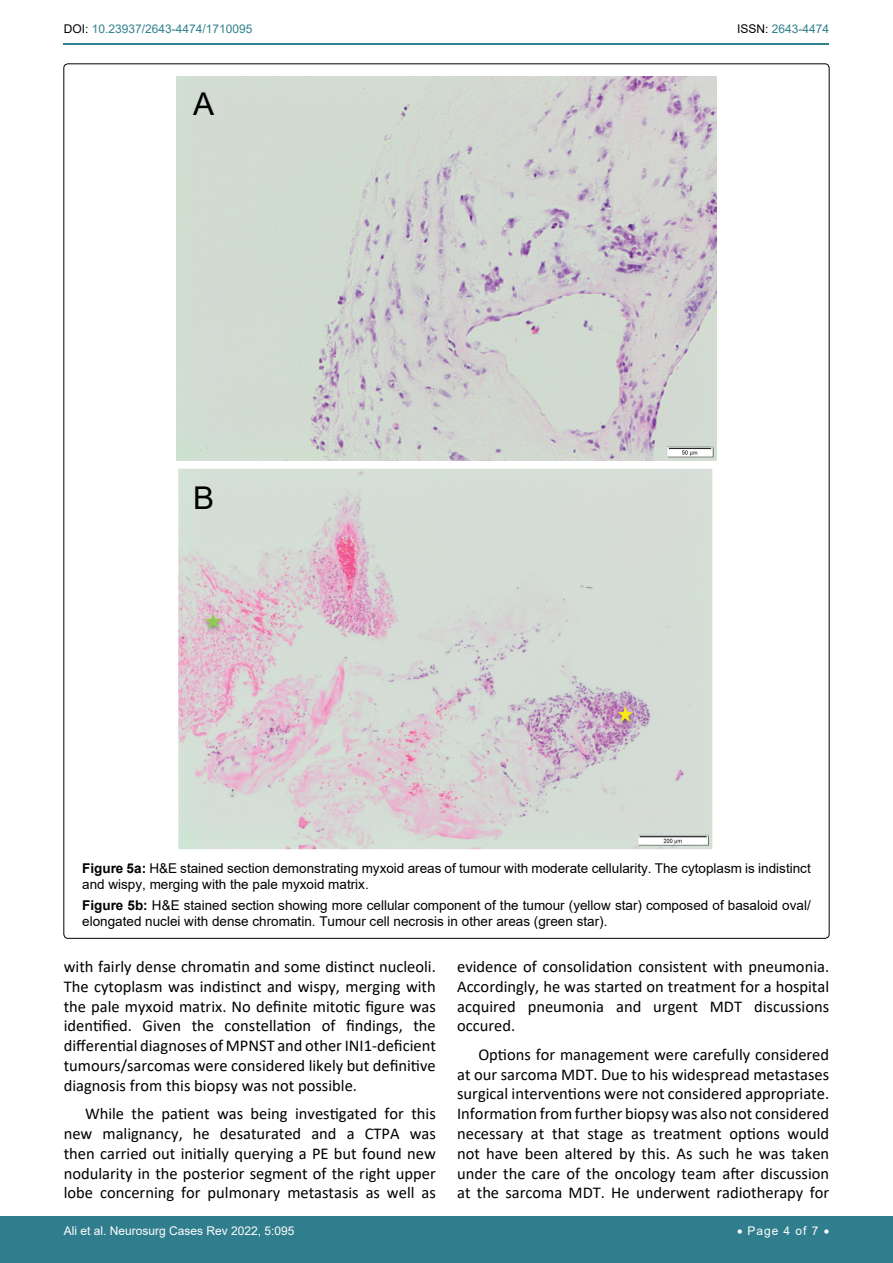
<style>
.page{position:relative;width:893px;height:1263px;background:#fff}
.page>*{position:absolute;margin:0;border:0;box-sizing:border-box;transform-origin:0 0}
.t1{font:31.35px "Arial";color:#000}
.t2{font:16.5px/19.8px "Calibri";color:#000;text-align:justify}
.t3{font:13.5px/16.2px "Arial";color:#000}
.t4{font:12px "Arial";color:#fff}
.t5{font:12px "Arial";color:#30808d}
.s1{color:#000}
.s2{font-weight:700}
</style>
<div class="page">
<hr style="left:64px;top:43px;width:765px;height:2px;background:#30808d">
<div style="left:0;top:1217px;width:893px;height:46px;background:#307d8d"></div>
<img style="left:177px;top:76px;width:539px;height:384px">
<img style="left:178px;top:468px;width:535px;height:382px">
<p class="t5" style="left:64px;top:20px;width:190px"><span class="s1">DOI:</span> 10.23937/2643-4474/1710095</p>
<p class="t5" style="left:737px;top:20px;width:94px"><span class="s1">ISSN:</span> 2643-4474</p>
<h1 class="t1" style="left:193px;top:82px;width:23px">A</h1>
<h1 class="t1" style="left:193px;top:476px;width:23px">B</h1>
<p class="t3" style="left:82px;top:860px;width:730px"><span class="s2">Figure 5a:</span> H&amp;E stained section demonstrating myxoid areas of tumour with moderate cellularity. The cytoplasm is indistinct and wispy, merging with the pale myxoid matrix.</p>
<p class="t3" style="left:82px;top:897px;width:730px"><span class="s2">Figure 5b:</span> H&amp;E stained section showing more cellular component of the tumour (yellow star) composed of basaloid oval/ elongated nuclei with dense chromatin. Tumour cell necrosis in other areas (green star).</p>
<p class="t2" style="left:457px;top:956px;width:374px">evidence of consolidation consistent with pneumonia.<br>Accordingly, he was started on treatment for a hospital acquired pneumonia and urgent MDT discussions occured.</p>
<p class="t2" style="left:457px;top:1044px;width:374px;text-indent:21px">Options for management were carefully considered at our sarcoma MDT. Due to his widespread metastases surgical interventions were not considered appropriate.<br>Information from further biopsy was also not considered necessary at that stage as treatment options would not have been altered by this. As such he was taken under the care of the oncology team after discussion at the sarcoma MDT. He underwent radiotherapy for</p>
<p class="t2" style="left:64px;top:956px;width:374px">with fairly dense chromatin and some distinct nucleoli.<br>The cytoplasm was indistinct and wispy, merging with the pale myxoid matrix. No definite mitotic figure was identified. Given the constellation of findings, the differential diagnoses of MPNST and other INI1-deficient tumours/sarcomas were considered likely but definitive diagnosis from this biopsy was not possible.</p>
<p class="t2" style="left:64px;top:1103px;width:374px;text-indent:21px">While the patient was being investigated for this new malignancy, he desaturated and a CTPA was then carried out initially querying a PE but found new nodularity in the posterior segment of the right upper lobe concerning for pulmonary metastasis as well as</p>
<p class="t4" style="left:64px;top:1223px;width:232px">Ali et al. Neurosurg Cases Rev 2022, 5:095</p>
<p class="t4" style="left:737px;top:1223px;width:94px">• Page 4 of 7 •</p>
</div>
